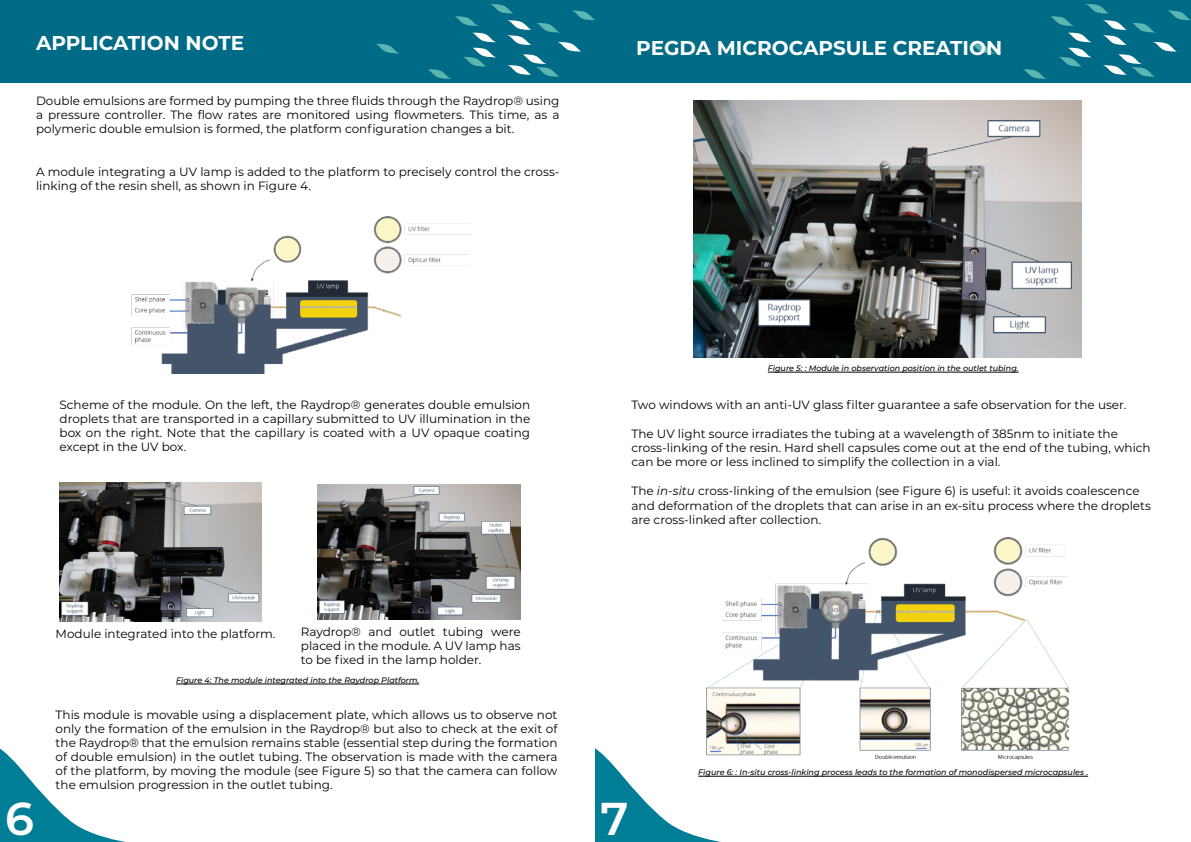
<style>
.page{position:relative;width:1191px;height:842px;background:#fff}
.page>*{position:absolute;margin:0;border:0;box-sizing:border-box;transform-origin:0 0}
.t1{font:600 46px "Montserrat";color:#fff}
.t2{font:700 20px "Montserrat";color:#fff}
.t3{font:12px/14px "Montserrat";color:#000;text-align:justify}
.t4{font:italic 500 8px "Montserrat";color:#000}
.s1{font-style:italic}
</style>
<div class="page">
<div style="left:0;top:0;width:595px;height:83px;background:#006b86"></div>
<div style="left:595px;top:0;width:596px;height:83px;background:#006b86"></div>
<svg style="left:376px;top:44px;width:23px;height:10px"></svg>
<svg style="left:428px;top:4px;width:167px;height:75px"></svg>
<svg style="left:972px;top:44px;width:22px;height:10px"></svg>
<svg style="left:1023px;top:4px;width:168px;height:75px"></svg>
<svg style="left:0;top:748px;width:125px;height:94px"></svg>
<svg style="left:595px;top:748px;width:177px;height:94px"></svg>
<img style="left:132px;top:217px;width:338px;height:157px">
<img style="left:694px;top:100px;width:387px;height:257px">
<img style="left:706px;top:538px;width:362px;height:224px">
<img style="left:60px;top:482px;width:201px;height:139px">
<img style="left:317px;top:484px;width:203px;height:135px">
<hr style="left:176px;top:684px;width:243px;height:1px;background:#000">
<hr style="left:698px;top:776px;width:390px;height:1px;background:#000">
<hr style="left:768px;top:372px;width:250px;height:1px;background:#000">
<h2 class="t2" style="left:36px;top:28px;width:210px">APPLICATION NOTE</h2>
<h2 class="t2" style="left:636px;top:34px;width:367px">PEGDA MICROCAPSULE CREATION</h2>
<p class="t3" style="left:36px;top:94px;width:525px">Double emulsions are formed by pumping the three fluids through the Raydrop® using a pressure controller. The flow rates are monitored using flowmeters. This time, as a polymeric double emulsion is formed, the platform configuration changes a bit.</p>
<p class="t3" style="left:36px;top:164px;width:525px">A module integrating a UV lamp is added to the platform to precisely control the cross&shy;linking of the resin shell, as shown in Figure 4.</p>
<p class="t3" style="left:60px;top:397px;width:472px">Scheme of the module. On the left, the Raydrop® generates double emulsion droplets that are transported in a capillary submitted to UV illumination in the box on the right. Note that the capillary is coated with a UV opaque coating except in the UV box.</p>
<p class="t3" style="left:56px;top:626px;width:221px">Module integrated into the platform.</p>
<p class="t3" style="left:301px;top:624px;width:221px">Raydrop® and outlet tubing were placed in the module. A UV lamp has to be fixed in the lamp holder.</p>
<p class="t4" style="left:176px;top:675px;width:245px">Figure 4: The module integrated into the Raydrop Platform.</p>
<p class="t3" style="left:56px;top:707px;width:503px">This module is movable using a displacement plate, which allows us to observe not only the formation of the emulsion in the Raydrop® but also to check at the exit of the Raydrop® that the emulsion remains stable (essential step during the formation of double emulsion) in the outlet tubing. The observation is made with the camera of the platform, by moving the module (see Figure 5) so that the camera can follow the emulsion progression in the outlet tubing.</p>
<p class="t4" style="left:768px;top:363px;width:252px">Figure 5: : Module in observation position in the outlet tubing.</p>
<p class="t3" style="left:631px;top:397px;width:496px">Two windows with an anti-UV glass filter guarantee a safe observation for the user.</p>
<p class="t3" style="left:631px;top:426px;width:521px;line-height:14.4px;text-align:left">The UV light source irradiates the tubing at a wavelength of 385nm to initiate the cross-linking of the resin. Hard shell capsules come out at the end of the tubing, which can be more or less inclined to simplify the collection in a vial.</p>
<p class="t3" style="left:631px;top:483px;width:521px;line-height:14.4px;text-align:left">The <span class="s1">in-situ</span> cross-linking of the emulsion (see Figure 6) is useful: it avoids coalescence and deformation of the droplets that can arise in an ex-situ process where the droplets are cross-linked after collection.</p>
<p class="t4" style="left:698px;top:767px;width:391px">Figure 6: : In-situ cross-linking process leads to the formation of monodispersed microcapsules .</p>
<h1 class="t1" style="left:5px;top:786px;width:30px">6</h1>
<h1 class="t1" style="left:600px;top:786px;width:29px">7</h1>
</div>
